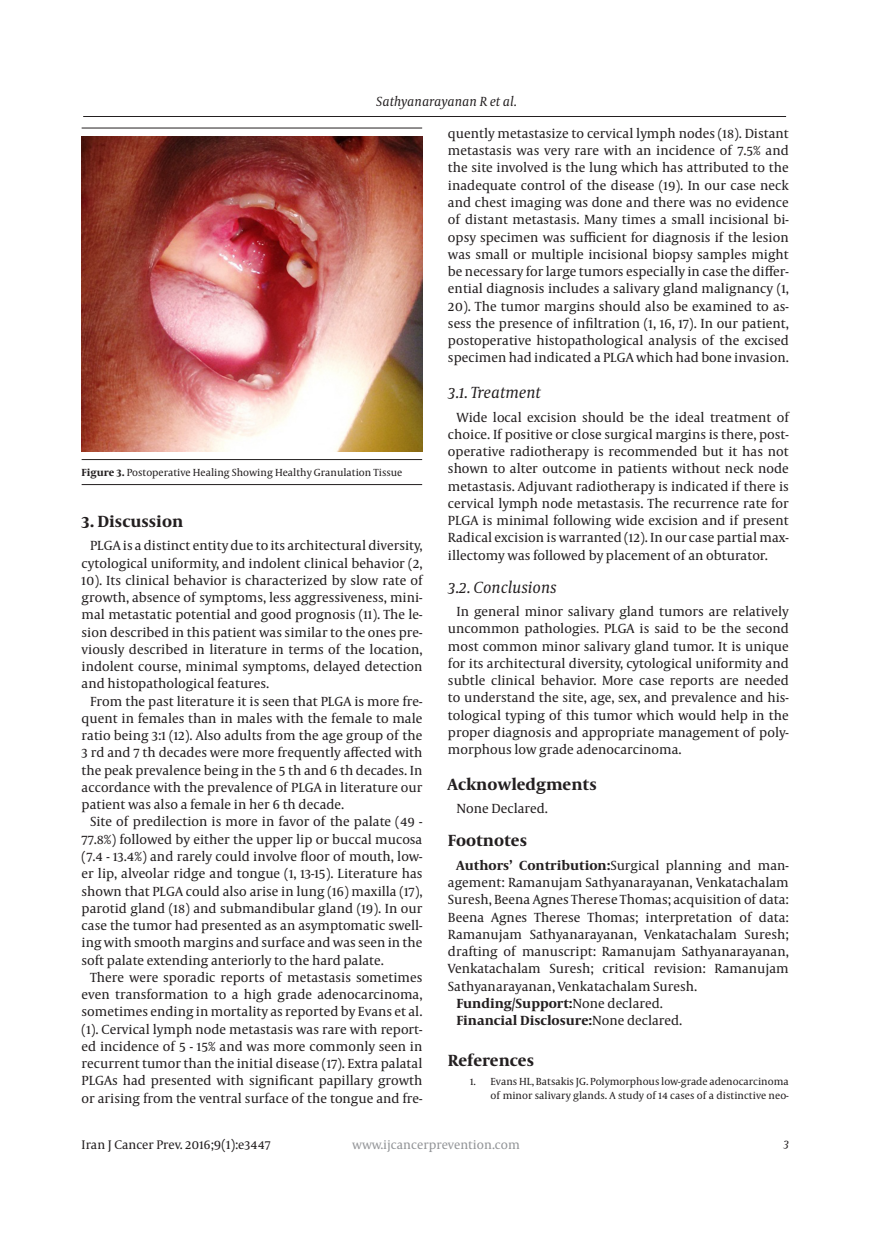
<style>
.page{position:relative;width:893px;height:1234px;background:#fff}
.page>*{position:absolute;margin:0;border:0;box-sizing:border-box;transform-origin:0 0}
.t1{font:700 16.5px "Capitolium News";color:#231f20}
.t2{font:italic 16.5px "Capitolium News";color:#231f20}
.t3{font:13.5px/17.2px "Capitolium News";color:#231f20;text-align:justify}
.t4{font:700 13.5px "Capitolium News";color:#231f20}
.t5{font:italic 13.5px "Capitolium News";color:#231f20}
.t6{font:12.75px "Capitolium News";color:#231f20}
.t7{font:12.75px "Capitolium News";color:#939598}
.even-footer-right{font:italic 12px "Capitolium News";color:#231f20}
.fcaption_bottom{font:10.5px/13.5px "Capitolium News";color:#231f20;text-align:right}
.s1{font-weight:700}
.s2{font-weight:400}
.s3{font-size:13.5px}
</style>
<div class="page">
<hr style="left:83px;top:116px;width:703px;height:1px;background:#231f20">
<hr style="left:82px;top:128px;width:340px;height:1px;background:#231f20">
<hr style="left:82px;top:459px;width:340px;height:1px;background:#231f20">
<hr style="left:82px;top:484px;width:340px;height:1px;background:#231f20">
<img style="left:82px;top:136px;width:340px;height:315px">
<p class="t5" style="left:376px;top:93px;width:142px">Sathyanarayanan R et al.</p>
<p class="fcaption_bottom" style="left:82px;top:465px;width:322px"><span class="s1">Figure 3.</span> Postoperative Healing Showing Healthy Granulation Tissue</p>
<p class="t1" style="left:82px;top:511px;width:103px">3. Discussion</p>
<p class="t3" style="left:82px;top:537px;width:342px;text-indent:9px">PLGA is a distinct entity due to its architectural diversity, cytological uniformity, and indolent clinical behavior (2, 10). Its clinical behavior is characterized by slow rate of growth, absence of symptoms, less aggressiveness, mini&shy;mal metastatic potential and good prognosis (11). The le&shy;sion described in this patient was similar to the ones pre&shy;viously described in literature in terms of the location, indolent course, minimal symptoms, delayed detection and histopathological features.</p>
<p class="t3" style="left:82px;top:692px;width:342px;text-indent:9px">From the past literature it is seen that PLGA is more fre&shy;quent in females than in males with the female to male ratio being 3:1 (12). Also adults from the age group of the 3 rd and 7 th decades were more frequently affected with the peak prevalence being in the 5 th and 6 th decades. In accordance with the prevalence of PLGA in literature our patient was also a female in her 6 th decade.</p>
<p class="t3" style="left:82px;top:813px;width:342px;text-indent:9px">Site of predilection is more in favor of the palate (49 - 77.8%) followed by either the upper lip or buccal mucosa (7.4 - 13.4%) and rarely could involve floor of mouth, low&shy;er lip, alveolar ridge and tongue (1, 13-15). Literature has shown that PLGA could also arise in lung (16) maxilla (17), parotid gland (18) and submandibular gland (19). In our case the tumor had presented as an asymptomatic swell&shy;ing with smooth margins and surface and was seen in the soft palate extending anteriorly to the hard palate.</p>
<p class="t3" style="left:82px;top:968px;width:342px;text-indent:9px">There were sporadic reports of metastasis sometimes even transformation to a high grade adenocarcinoma, sometimes ending in mortality as reported by Evans et al. (1). Cervical lymph node metastasis was rare with report&shy;ed incidence of 5 - 15% and was more commonly seen in recurrent tumor than the initial disease (17). Extra palatal PLGAs had presented with significant papillary growth or arising from the ventral surface of the tongue and fre-</p>
<p class="t3" style="left:448px;top:125px;width:342px">quently metastasize to cervical lymph nodes (18). Distant metastasis was very rare with an incidence of 7.5% and the site involved is the lung which has attributed to the inadequate control of the disease (19). In our case neck and chest imaging was done and there was no evidence of distant metastasis. Many times a small incisional bi&shy;opsy specimen was sufficient for diagnosis if the lesion was small or multiple incisional biopsy samples might be necessary for large tumors especially in case the differ&shy;ential diagnosis includes a salivary gland malignancy (1, 20). The tumor margins should also be examined to as&shy;sess the presence of infiltration (1, 16, 17). In our patient, postoperative histopathological analysis of the excised specimen had indicated a PLGA which had bone invasion.</p>
<p class="t2" style="left:448px;top:383px;width:94px">3.1. Treatment</p>
<p class="t3" style="left:448px;top:408px;width:342px;text-indent:9px">Wide local excision should be the ideal treatment of choice. If positive or close surgical margins is there, post&shy;operative radiotherapy is recommended but it has not shown to alter outcome in patients without neck node metastasis. Adjuvant radiotherapy is indicated if there is cervical lymph node metastasis. The recurrence rate for PLGA is minimal following wide excision and if present Radical excision is warranted (12). In our case partial max&shy;illectomy was followed by placement of an obturator.</p>
<p class="t2" style="left:448px;top:577px;width:110px">3.2. Conclusions</p>
<p class="t3" style="left:448px;top:602px;width:342px;text-indent:9px">In general minor salivary gland tumors are relatively uncommon pathologies. PLGA is said to be the second most common minor salivary gland tumor. It is unique for its architectural diversity, cytological uniformity and subtle clinical behavior. More case reports are needed to understand the site, age, sex, and prevalence and his&shy;tological typing of this tumor which would help in the proper diagnosis and appropriate management of poly&shy;morphous low grade adenocarcinoma.</p>
<p class="t1" style="left:448px;top:774px;width:150px">Acknowledgments</p>
<p class="t3" style="left:456px;top:800px;width:93px">None Declared.</p>
<p class="t1" style="left:448px;top:830px;width:81px">Footnotes</p>
<p class="t3" style="left:448px;top:856px;width:342px;text-indent:9px"><span class="s1">Authors’ Contribution:</span>Surgical planning and man&shy;agement: Ramanujam Sathyanarayanan, Venkatachalam Suresh, Beena Agnes Therese Thomas; acquisition of data:<br>Beena Agnes Therese Thomas; interpretation of data:<br>Ramanujam Sathyanarayanan, Venkatachalam Suresh; drafting of manuscript: Ramanujam Sathyanarayanan, Venkatachalam Suresh; critical revision: Ramanujam Sathyanarayanan, Venkatachalam Suresh.</p>
<p class="t4" style="left:456px;top:995px;width:208px">Funding/Support:<span class="s2">None declared.</span></p>
<p class="t4" style="left:456px;top:1012px;width:227px">Financial Disclosure:<span class="s2">None declared.</span></p>
<p class="t1" style="left:448px;top:1049px;width:88px">References</p>
<p class="fcaption_bottom" style="left:470px;top:1074px;width:320px">1. Evans HL, Batsakis JG. Polymorphous low-grade adenocarcinoma of minor salivary glands. A study of 14 cases of a distinctive neo-</p>
<p class="t6" style="left:82px;top:1137px;width:190px">Iran J Cancer Prev. 2016;<span class="s3">9(1)</span>:e3447</p>
<p class="t7" style="left:352px;top:1136px;width:169px">www.ijcancerprevention.com</p>
<p class="even-footer-right" style="left:783px;top:1136px;width:7px">3</p>
</div>
